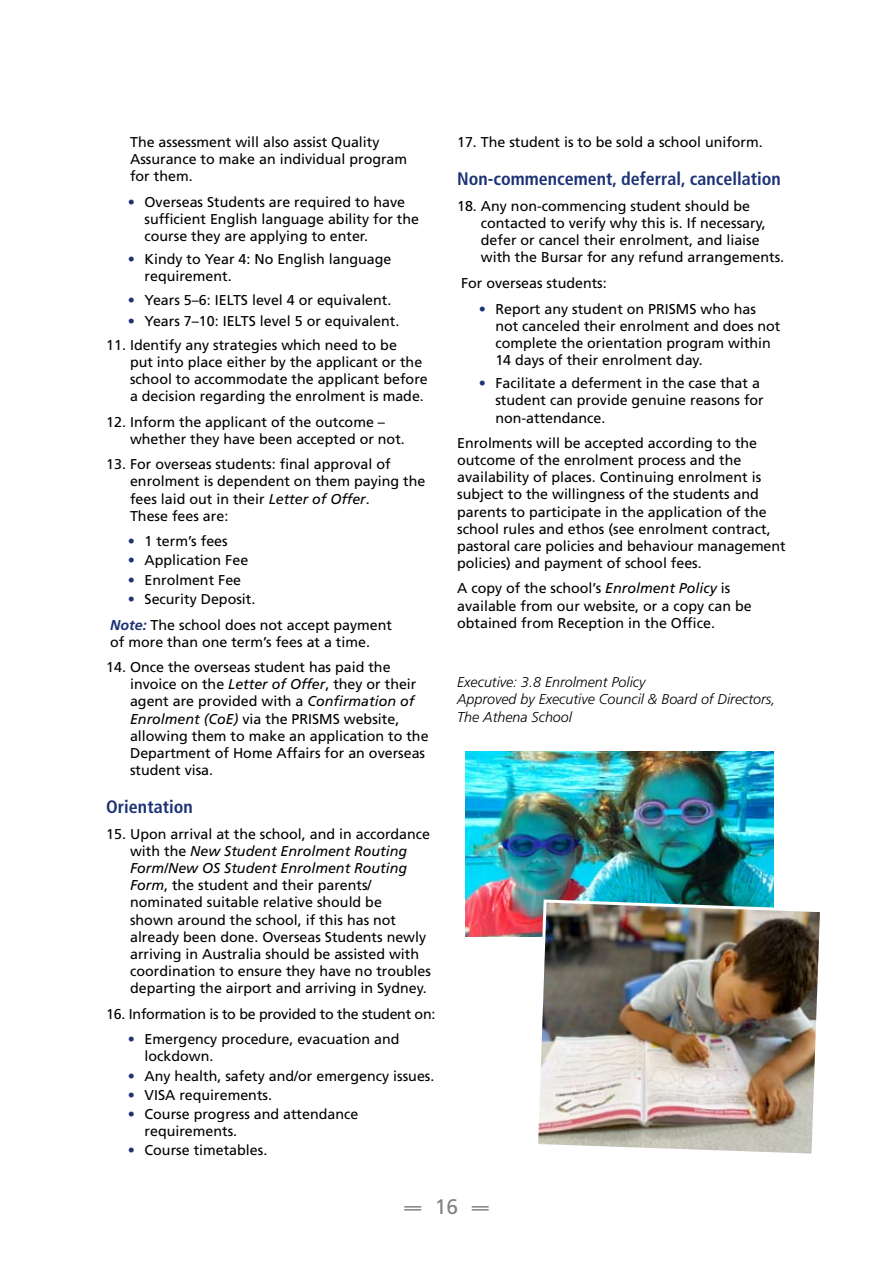
<style>
.page{position:relative;width:893px;height:1263px;background:#fff}
.page>*{position:absolute;margin:0;border:0;box-sizing:border-box;transform-origin:0 0}
.t1{font:21px "Frutiger LT Std";color:#808285}
.t2{font:700 condensed 18px "Frutiger LT Std";color:#1d3276}
.t3{font:700 condensed 18px "Frutiger";color:#1d3276}
.t4{font:14.25px/17.1px "Frutiger LT Std";color:#000}
.t5{font:italic 300 14.25px/17.1px "Frutiger LT Std";color:#000}
.t6{font:14.25px "Frutiger LT Std";letter-spacing:-.02em;color:#000}
.s1{font-weight:700;font-style:italic;color:#1d3276}
.s2{font-style:italic}
</style>
<div class="page">
<svg style="left:404px;top:1206px;width:17px;height:4px"></svg>
<svg style="left:472px;top:1206px;width:17px;height:4px"></svg>
<img style="left:466px;top:752px;width:308px;height:184px">
<img style="left:533px;top:898px;width:287px;height:256px">
<p class="t4" style="left:130px;top:133px;width:279px">The assessment will also assist Quality<br>Assurance to make an individual program for them.</p>
<p class="t4" style="left:145px;top:193px;width:276px;text-indent:-17px"><span class="s1">•</span> Overseas Students are required to have sufficient English language ability for the course they are applying to enter.</p>
<p class="t4" style="left:145px;top:251px;width:248px;text-indent:-17px"><span class="s1">•</span> Kindy to Year 4: No English language requirement.</p>
<p class="t4" style="left:128px;top:291px;width:265px"><span class="s1">•</span> Years 5–6: IELTS level 4 or equivalent.</p>
<p class="t4" style="left:128px;top:313px;width:273px"><span class="s1">•</span> Years 7–10: IELTS level 5 or equivalent.</p>
<p class="t4" style="left:130px;top:336px;width:299px;text-indent:-24px">11. Identify any strategies which need to be<br>put into place either by the applicant or the school to accommodate the applicant before a decision regarding the enrolment is made.</p>
<p class="t4" style="left:130px;top:413px;width:276px;text-indent:-24px">12. Inform the applicant of the outcome – whether they have been accepted or not.</p>
<p class="t4" style="left:130px;top:456px;width:297px;text-indent:-24px">13. For overseas students: final approval of enrolment is dependent on them paying the fees laid out in their <span class="s2">Letter of Offer</span>.<br>These fees are:</p>
<p class="t4" style="left:128px;top:533px;width:102px"><span class="s1">•</span> 1 term’s fees</p>
<p class="t4" style="left:128px;top:552px;width:122px"><span class="s1">•</span> Application Fee</p>
<p class="t4" style="left:128px;top:571px;width:115px"><span class="s1">•</span> Enrolment Fee</p>
<p class="t4" style="left:110px;top:586px;width:283px;line-height:25.7px;text-indent:17px"><span class="s1">•</span> Security Deposit.<br><span class="s1">Note:</span> The school does not accept payment</p>
<p class="t4" style="left:110px;top:633px;width:261px">of more than one term’s fees at a time.</p>
<p class="t4" style="left:130px;top:659px;width:300px;text-indent:-24px">14. Once the overseas student has paid the invoice on the <span class="s2">Letter of Offer</span>, they or their agent are provided with a <span class="s2">Confirmation of Enrolment (CoE)</span> via the PRISMS website, allowing them to make an application to the Department of Home Affairs for an overseas student visa.</p>
<p class="t3" style="left:106px;top:796px;width:88px">Orientation</p>
<p class="t4" style="left:130px;top:826px;width:302px;text-indent:-24px">15. Upon arrival at the school, and in accordance with the <span class="s2">New Student Enrolment Routing Form/New OS Student Enrolment Routing Form</span>, the student and their parents/ nominated suitable relative should be<br>shown around the school, if this has not already been done. Overseas Students newly arriving in Australia should be assisted with coordination to ensure they have no troubles departing the airport and arriving in Sydney.</p>
<p class="t6" style="left:106px;top:1005px;width:331px">16. Information is to be provided to the student on:</p>
<p class="t4" style="left:145px;top:1031px;width:256px;text-indent:-17px"><span class="s1">•</span> Emergency procedure, evacuation and lockdown.</p>
<p class="t4" style="left:128px;top:1067px;width:308px"><span class="s1">•</span> Any health, safety and/or emergency issues.</p>
<p class="t4" style="left:128px;top:1086px;width:146px"><span class="s1">•</span> VISA requirements.</p>
<p class="t4" style="left:145px;top:1105px;width:215px;text-indent:-17px"><span class="s1">•</span> Course progress and attendance requirements.</p>
<p class="t4" style="left:128px;top:1142px;width:141px"><span class="s1">•</span> Course timetables.</p>
<p class="t4" style="left:457px;top:133px;width:307px">17. The student is to be sold a school uniform.</p>
<p class="t2" style="left:457px;top:168px;width:325px">Non-commencement, deferral, cancellation</p>
<p class="t4" style="left:481px;top:198px;width:305px;text-indent:-24px">18. Any non-commencing student should be contacted to verify why this is. If necessary, defer or cancel their enrolment, and liaise with the Bursar for any refund arrangements.</p>
<p class="t4" style="left:461px;top:274px;width:147px">For overseas students:</p>
<p class="t4" style="left:495px;top:300px;width:287px;text-indent:-17px"><span class="s1">•</span> Report any student on PRISMS who has not canceled their enrolment and does not complete the orientation program within 14 days of their enrolment day.</p>
<p class="t4" style="left:495px;top:375px;width:270px;text-indent:-17px"><span class="s1">•</span> Facilitate a deferment in the case that a student can provide genuine reasons for non-attendance.</p>
<p class="t4" style="left:457px;top:435px;width:330px">Enrolments will be accepted according to the outcome of the enrolment process and the availability of places. Continuing enrolment is subject to the willingness of the students and parents to participate in the application of the school rules and ethos (see enrolment contract, pastoral care policies and behaviour management policies) and payment of school fees.</p>
<p class="t4" style="left:457px;top:580px;width:296px">A copy of the school’s <span class="s2">Enrolment Policy</span> is available from our website, or a copy can be obtained from Reception in the Office.</p>
<p class="t5" style="left:457px;top:674px;width:320px">Executive: 3.8 Enrolment Policy<br>Approved by Executive Council &amp; Board of Directors,<br>The Athena School</p>
<h1 class="t1" style="left:435px;top:1194px;width:25px">16</h1>
</div>
